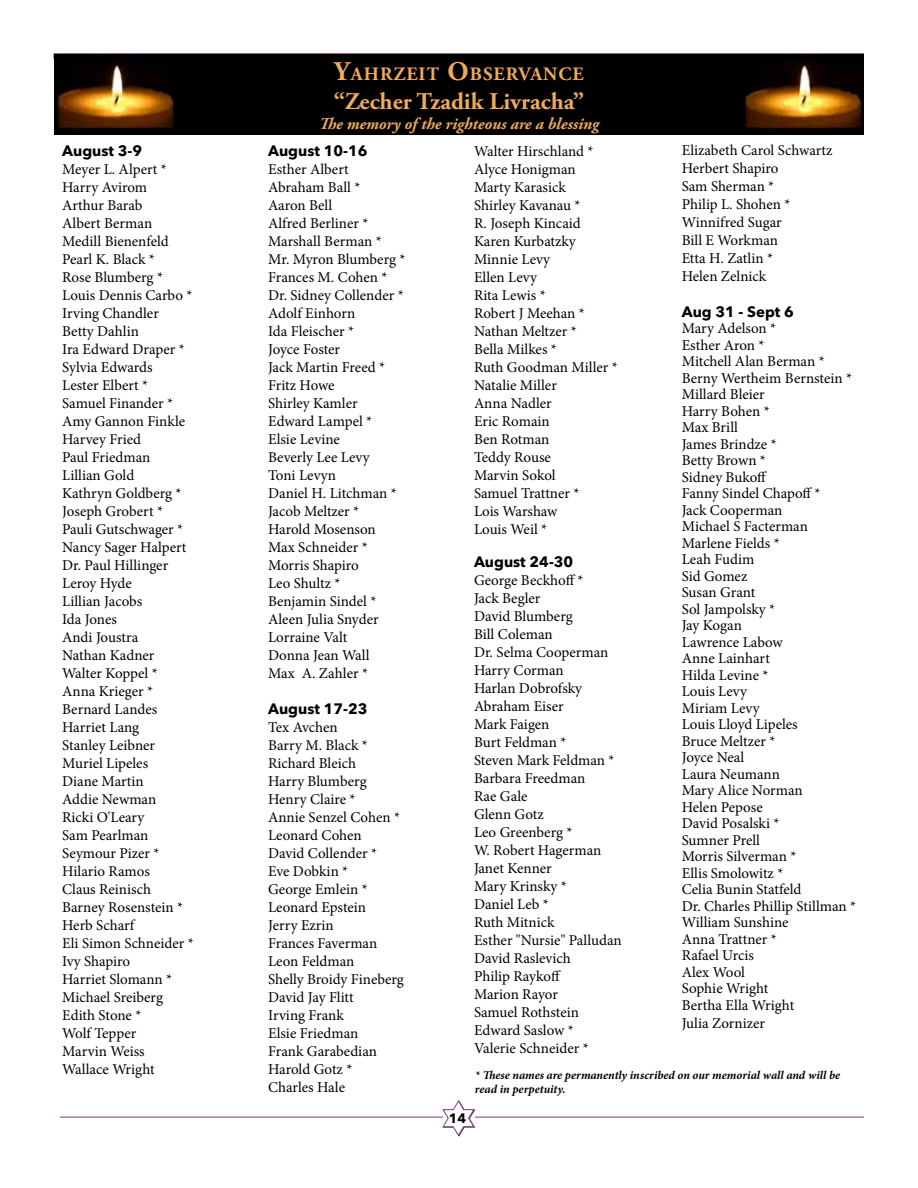
<style>
.page{position:relative;width:918px;height:1188px;background:#fff}
.page>*{position:absolute;margin:0;border:0;box-sizing:border-box;transform-origin:0 0}
.t1{font:700 24px "Adobe Garamond Pro";color:#efaa5b}
.t2{font:700 18.9px "Adobe Garamond Pro";letter-spacing:.055em;color:#efaa5b}
.t3{font:italic 700 16.5px "Adobe Garamond Pro";color:#efaa5b}
.t4{font:15px/18px "Minion Pro";color:#000}
.t5{font:700 15px "Avenir Next LT Pro";color:#000}
.t6{font:700 13.5px "Avenir Next LT Pro";color:#000}
.t7{font:italic 700 12px/14.4px "Minion Pro";color:#000}
.s1{font-size:27px}
</style>
<div class="page">
<svg style="left:443px;top:1100px;width:32px;height:37px"></svg>
<hr style="left:475px;top:1117px;width:389px;height:1px;background:#79457f">
<hr style="left:60px;top:1117px;width:383px;height:1px;background:#79457f">
<div style="left:53px;top:53px;width:811px;height:6px;background:#956d9a"></div>
<img style="left:54px;top:54px;width:810px;height:81px">
<p class="t5" style="left:62px;top:142px;width:81px">August 3-9</p>
<p class="t4" style="left:62px;top:160px;width:133px">Meyer L. Alpert *<br>Harry Avirom<br>Arthur Barab<br>Albert Berman<br>Medill Bienenfeld<br>Pearl K. Black *<br>Rose Blumberg *<br>Louis Dennis Carbo *<br>Irving Chandler<br>Betty Dahlin<br>Ira Edward Draper *<br>Sylvia Edwards<br>Lester Elbert *<br>Samuel Finander *<br>Amy Gannon Finkle<br>Harvey Fried<br>Paul Friedman<br>Lillian Gold<br>Kathryn Goldberg *<br>Joseph Grobert *<br>Pauli Gutschwager *<br>Nancy Sager Halpert<br>Dr. Paul Hillinger<br>Leroy Hyde<br>Lillian Jacobs<br>Ida Jones<br>Andi Joustra<br>Nathan Kadner<br>Walter Koppel *<br>Anna Krieger *<br>Bernard Landes<br>Harriet Lang<br>Stanley Leibner<br>Muriel Lipeles<br>Diane Martin<br>Addie Newman<br>Ricki O'Leary<br>Sam Pearlman<br>Seymour Pizer *<br>Hilario Ramos<br>Claus Reinisch<br>Barney Rosenstein *<br>Herb Scharf<br>Eli Simon Schneider *<br>Ivy Shapiro<br>Harriet Slomann *<br>Michael Sreiberg<br>Edith Stone *<br>Wolf Tepper<br>Marvin Weiss<br>Wallace Wright</p>
<p class="t2" style="left:334px;top:63px;width:251px"><span class="s1">Y</span>AHRZEIT <span class="s1">O</span>BSERVANCE</p>
<h1 class="t1" style="left:334px;top:87px;width:252px">“Zecher Tzadik Livracha”</h1>
<p class="t3" style="left:319px;top:114px;width:281px">The memory of the righteous are a blessing</p>
<p class="t5" style="left:268px;top:142px;width:101px">August 10-16</p>
<p class="t4" style="left:268px;top:160px;width:139px">Esther Albert<br>Abraham Ball *<br>Aaron Bell<br>Alfred Berliner *<br>Marshall Berman *<br>Mr. Myron Blumberg *<br>Frances M. Cohen *<br>Dr. Sidney Collender *<br>Adolf Einhorn<br>Ida Fleischer *<br>Joyce Foster<br>Jack Martin Freed *<br>Fritz Howe<br>Shirley Kamler<br>Edward Lampel *<br>Elsie Levine<br>Beverly Lee Levy<br>Toni Levyn<br>Daniel H. Litchman *<br>Jacob Meltzer *<br>Harold Mosenson<br>Max Schneider *<br>Morris Shapiro<br>Leo Shultz *<br>Benjamin Sindel *<br>Aleen Julia Snyder<br>Lorraine Valt<br>Donna Jean Wall<br>Max A. Zahler *</p>
<p class="t5" style="left:268px;top:700px;width:101px">August 17-23</p>
<p class="t4" style="left:268px;top:718px;width:137px">Tex Avchen<br>Barry M. Black *<br>Richard Bleich<br>Harry Blumberg<br>Henry Claire *<br>Annie Senzel Cohen *<br>Leonard Cohen<br>David Collender *<br>Eve Dobkin *<br>George Emlein *<br>Leonard Epstein<br>Jerry Ezrin<br>Frances Faverman<br>Leon Feldman<br>Shelly Broidy Fineberg<br>David Jay Flitt<br>Irving Frank<br>Elsie Friedman<br>Frank Garabedian<br>Harold Gotz *<br>Charles Hale</p>
<p class="t6" style="left:449px;top:1110px;width:19px">14</p>
<p class="t4" style="left:474px;top:142px;width:145px">Walter Hirschland *<br>Alyce Honigman<br>Marty Karasick<br>Shirley Kavanau *<br>R. Joseph Kincaid<br>Karen Kurbatzky<br>Minnie Levy<br>Ellen Levy<br>Rita Lewis *<br>Robert J Meehan *<br>Nathan Meltzer *<br>Bella Milkes *<br>Ruth Goodman Miller *<br>Natalie Miller<br>Anna Nadler<br>Eric Romain<br>Ben Rotman<br>Teddy Rouse<br>Marvin Sokol<br>Samuel Trattner *<br>Lois Warshaw<br>Louis Weil *</p>
<p class="t5" style="left:474px;top:552px;width:101px">August 24-30</p>
<p class="t4" style="left:474px;top:571px;width:149px">George Beckhoff *<br>Jack Begler<br>David Blumberg<br>Bill Coleman<br>Dr. Selma Cooperman<br>Harry Corman<br>Harlan Dobrofsky<br>Abraham Eiser<br>Mark Faigen<br>Burt Feldman *<br>Steven Mark Feldman *<br>Barbara Freedman<br>Rae Gale<br>Glenn Gotz<br>Leo Greenberg *<br>W. Robert Hagerman<br>Janet Kenner<br>Mary Krinsky *<br>Daniel Leb *<br>Ruth Mitnick<br>Esther "Nursie" Palludan<br>David Raslevich<br>Philip Raykoff<br>Marion Rayor<br>Samuel Rothstein<br>Edward Saslow *<br>Valerie Schneider *</p>
<p class="t4" style="left:682px;top:141px;width:152px">Elizabeth Carol Schwartz<br>Herbert Shapiro<br>Sam Sherman *<br>Philip L. Shohen *<br>Winnifred Sugar<br>Bill E Workman<br>Etta H. Zatlin *<br>Helen Zelnick</p>
<p class="t5" style="left:682px;top:302px;width:114px">Aug 31 - Sept 6</p>
<p class="t4" style="left:682px;top:320px;width:176px;line-height:16.5px">Mary Adelson *<br>Esther Aron *<br>Mitchell Alan Berman *<br>Berny Wertheim Bernstein *<br>Millard Bleier<br>Harry Bohen *<br>Max Brill<br>James Brindze *<br>Betty Brown *<br>Sidney Bukoff<br>Fanny Sindel Chapoff *<br>Jack Cooperman<br>Michael S Facterman<br>Marlene Fields *<br>Leah Fudim<br>Sid Gomez<br>Susan Grant<br>Sol Jampolsky *<br>Jay Kogan<br>Lawrence Labow<br>Anne Lainhart<br>Hilda Levine *<br>Louis Levy<br>Miriam Levy<br>Louis Lloyd Lipeles<br>Bruce Meltzer *<br>Joyce Neal<br>Laura Neumann<br>Mary Alice Norman<br>Helen Pepose<br>David Posalski *<br>Sumner Prell<br>Morris Silverman *<br>Ellis Smolowitz *<br>Celia Bunin Statfeld<br>Dr. Charles Phillip Stillman *<br>William Sunshine<br>Anna Trattner *<br>Rafael Urcis<br>Alex Wool<br>Sophie Wright<br>Bertha Ella Wright</p>
<p class="t4" style="left:682px;top:1014px;width:85px">Julia Zornizer</p>
<p class="t7" style="left:475px;top:1067px;width:367px">* These names are permanently inscribed on our memorial wall and will be read in perpetuity.</p>
</div>
